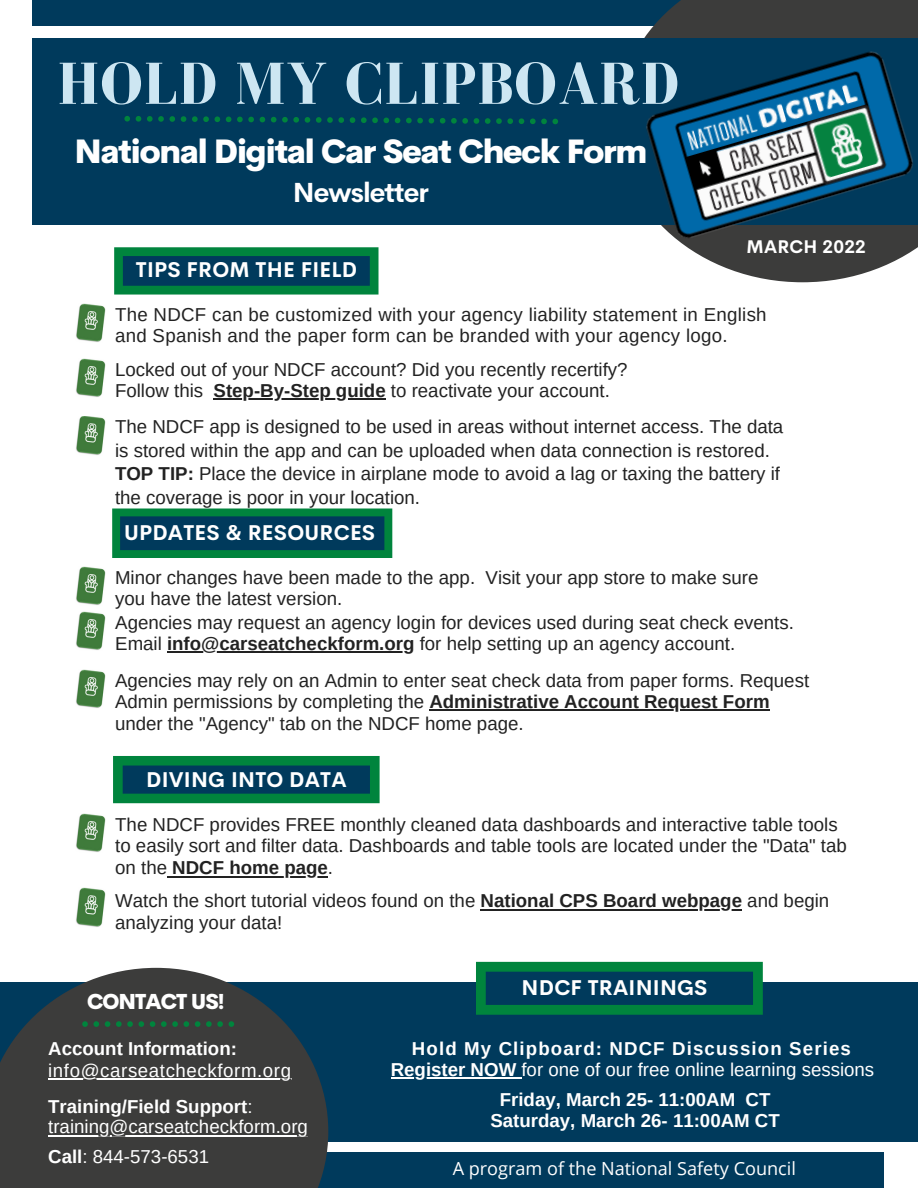
<style>
.page{position:relative;width:918px;height:1188px;background:#fff}
.page>*{position:absolute;margin:0;border:0;box-sizing:border-box;transform-origin:0 0}
.t1{font:700 60.9px "Bodoni FLF";letter-spacing:.01em;color:#cde6f2}
.t2{font:800 32.7px "Cerebri Sans";letter-spacing:-.035em;color:#fff}
.t3{font:700 27.15px "Cerebri Sans";letter-spacing:-.035em;color:#fff}
.t4{font:700 21px "Cerebri Sans";letter-spacing:.01em;color:#fff}
.t5{font:800 21px "Cerebri Sans";letter-spacing:-.04em;color:#fff}
.t6{font:18.75px/21.3px "Arimo";color:#222}
.t7{font:18.75px "Arimo";color:#fff}
.t8{font:700 18.75px "Arimo";color:#fff}
.t9{font:18.75px "Arimo";letter-spacing:.03em;color:#fff}
.t10{font:700 18.6px "Arimo";color:#fff}
.t11{font:18.6px "Arimo";color:#fff}
.t12{font:700 18.6px "Arimo";letter-spacing:.06em;color:#fff}
.t13{font:18.15px "Open Sans";color:#fff}
.t14{font:700 18px "Cerebri Sans";letter-spacing:.01em;color:#fff}
.s1{font-weight:700}
.s2{font-weight:400}
</style>
<div class="page">
<div style="left:33px;top:1152px;width:850px;height:36px;background:#003a5c"></div>
<div style="left:33px;top:0;width:850px;height:26px;background:#003a5c"></div>
<div style="left:0;top:982px;width:917px;height:160px;background:#003a5c"></div>
<svg style="left:644px;top:0;width:274px;height:282px;fill:#3c3c3b"></svg>
<div style="left:33px;top:38px;width:885px;height:187px;background:#003a5c"></div>
<img style="left:644px;top:51px;width:274px;height:196px">
<svg style="left:0;top:968px;width:328px;height:220px;background:#3f4548"></svg>
<svg style="left:124px;top:116px;width:434px;height:8px"></svg>
<img style="left:76px;top:303px;width:30px;height:39px">
<img style="left:76px;top:359px;width:30px;height:38px">
<svg style="left:113px;top:756px;width:267px;height:47px;background:#005b4e"></svg>
<svg style="left:476px;top:962px;width:287px;height:53px"></svg>
<svg style="left:114px;top:247px;width:265px;height:48px;background:#045b52"></svg>
<svg style="left:112px;top:509px;width:280px;height:49px;background:#005351"></svg>
<img style="left:76px;top:567px;width:30px;height:38px">
<img style="left:76px;top:612px;width:30px;height:38px">
<img style="left:76px;top:670px;width:30px;height:38px">
<img style="left:76px;top:416px;width:30px;height:39px">
<hr style="left:429px;top:709px;width:341px;height:2px;background:#222">
<hr style="left:48px;top:1079px;width:244px;height:1px;background:#fff">
<hr style="left:48px;top:1135px;width:260px;height:2px;background:#fff">
<hr style="left:167px;top:651px;width:248px;height:2px;background:#222">
<svg style="left:82px;top:1021px;width:152px;height:6px"></svg>
<hr style="left:167px;top:876px;width:161px;height:1px;background:#222">
<hr style="left:481px;top:909px;width:261px;height:2px;background:#222">
<hr style="left:214px;top:398px;width:172px;height:1px;background:#222">
<hr style="left:391px;top:1077px;width:130px;height:2px;background:#fff">
<img style="left:76px;top:814px;width:30px;height:38px">
<img style="left:76px;top:888px;width:30px;height:39px">
<p class="t1" style="left:57px;top:51px;width:623px">HOLD MY CLIPBOARD</p>
<p class="t2" style="left:74px;top:130px;width:574px">National Digital Car Seat Check Form</p>
<p class="t3" style="left:293px;top:175px;width:138px">Newsletter</p>
<p class="t4" style="left:136px;top:256px;width:223px">TIPS FROM THE FIELD</p>
<p class="t14" style="left:747px;top:235px;width:121px">MARCH 2022</p>
<p class="t6" style="left:115px;top:303px;width:653px">The NDCF can be customized with your agency liability statement in English and Spanish and the paper form can be branded with your agency logo.</p>
<p class="t6" style="left:115px;top:359px;width:514px">Locked out of your NDCF account? Did you recently recertify?<br>Follow this <span class="s1">Step-By-Step guide</span> to reactivate your account.</p>
<p class="t6" style="left:115px;top:415px;width:670px;line-height:23.7px">The NDCF app is designed to be used in areas without internet access. The data is stored within the app and can be uploaded when data connection is restored.<br><span class="s1">TOP TIP:</span> Place the device in airplane mode to avoid a lag or taxing the battery if the coverage is poor in your location.</p>
<p class="t4" style="left:124px;top:519px;width:253px">UPDATES &amp; RESOURCES</p>
<p class="t6" style="left:115px;top:567px;width:645px">Minor changes have been made to the app. Visit your app store to make sure you have the latest version.</p>
<p class="t6" style="left:115px;top:612px;width:680px">Agencies may request an agency login for devices used during seat check events.<br>Email <span class="s1">info@carseatcheckform.org</span> for help setting up an agency account.</p>
<p class="t6" style="left:115px;top:670px;width:696px">Agencies may rely on an Admin to enter seat check data from paper forms. Request<br>Admin permissions by completing the <span class="s1">Administrative Account Request Form </span>under the "Agency" tab on the NDCF home page.</p>
<p class="t4" style="left:146px;top:766px;width:202px">DIVING INTO DATA</p>
<p class="t6" style="left:115px;top:814px;width:733px">The NDCF provides FREE monthly cleaned data dashboards and interactive table tools to easily sort and filter data. Dashboards and table tools are located under the "Data" tab on the <span class="s1">NDCF home page</span>.</p>
<p class="t6" style="left:115px;top:890px;width:716px">Watch the short tutorial videos found on the <span class="s1">National CPS Board webpage</span> and begin analyzing your data!</p>
<p class="t5" style="left:87px;top:988px;width:139px">CONTACT US!</p>
<p class="t8" style="left:48px;top:1038px;width:190px">Account Information:</p>
<p class="t9" style="left:48px;top:1060px;width:244px">info@carseatcheckform.org</p>
<p class="t8" style="left:48px;top:1096px;width:206px">Training/Field Support<span class="s2">:</span></p>
<p class="t7" style="left:48px;top:1116px;width:261px">training@carseatcheckform.org</p>
<p class="t7" style="left:48px;top:1147px;width:162px"><span class="s1">Call</span>: 844-573-6531</p>
<p class="t4" style="left:522px;top:974px;width:187px">NDCF TRAININGS</p>
<p class="t12" style="left:412px;top:1038px;width:440px">Hold My Clipboard: NDCF Discussion Series</p>
<p class="t11" style="left:391px;top:1059px;width:485px"><span class="s1">Register NOW</span> for one of our free online learning sessions</p>
<p class="t10" style="left:500px;top:1089px;width:272px">Friday, March 25- 11:00AM CT</p>
<p class="t10" style="left:490px;top:1110px;width:291px">Saturday, March 26- 11:00AM CT</p>
<p class="t13" style="left:453px;top:1156px;width:345px">A program of the National Safety Council</p>
</div>
